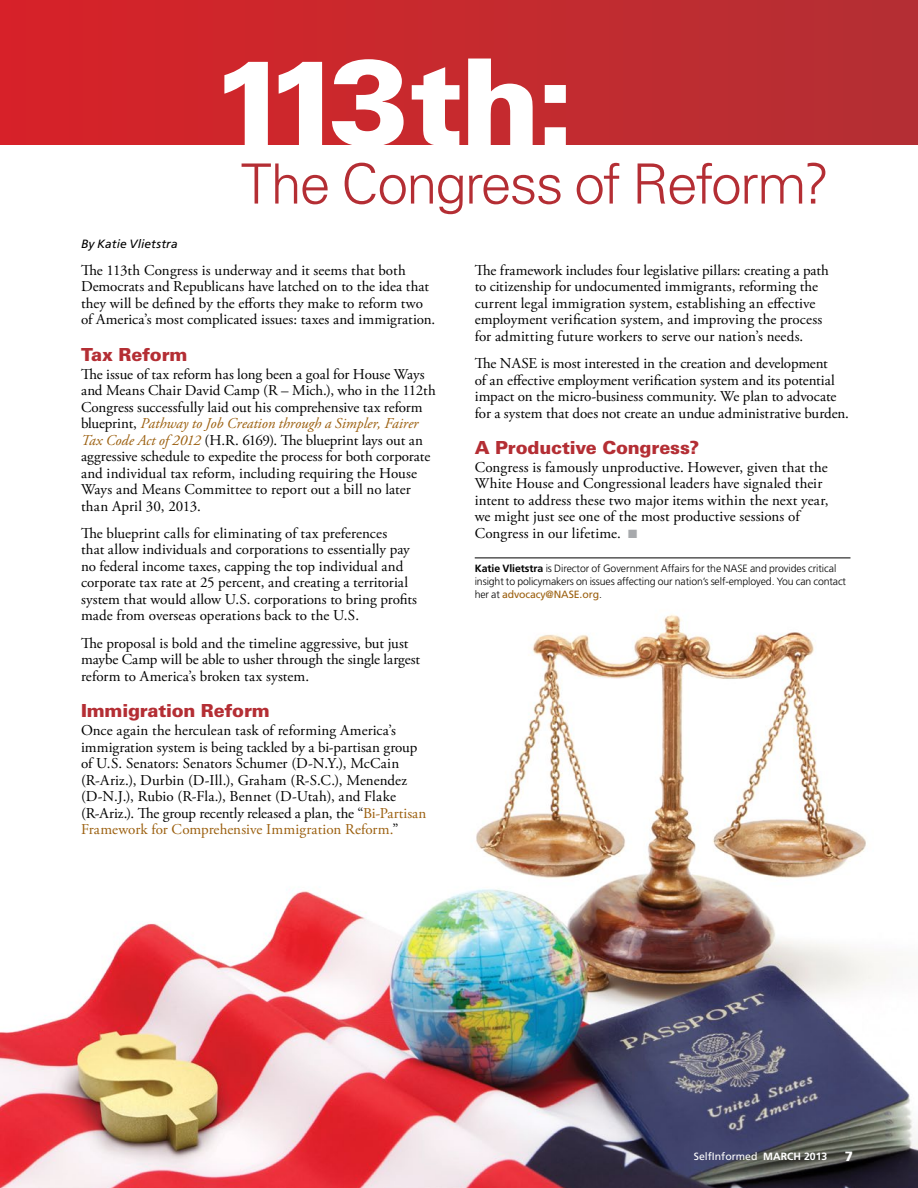
<style>
.page{position:relative;width:918px;height:1188px;background:#fff}
.page>*{position:absolute;margin:0;border:0;box-sizing:border-box;transform-origin:0 0}
.t1{font:900 120px "Univers LT Std";color:#fff}
.t2{font:300 55.5px "Univers LT Std";letter-spacing:-.03em;color:#b42e34}
.t3{font:900 18px "Univers LT Std";letter-spacing:-.015em;color:#b42e34}
.t4{font:15px/16.5px "Adobe Garamond Pro";color:#000}
.t5{font:900 13.5px "Frutiger";color:#fff}
.t6{font:italic 12px "Frutiger";letter-spacing:.01em;color:#000}
.t7{font:300 10.5px/12.8px "Frutiger";letter-spacing:-.01em;color:#000}
.t8{font:10.5px "Frutiger";color:#fff}
.t9{font:700 10.5px "Frutiger";color:#fff}
.s1{font-style:italic;color:#9b5f0e}
.s2{color:#9b5f0e}
.s3{color:#a7a9ac}
.s4{font-weight:700}
.s5{font-weight:400;color:#9b5f0e}
</style>
<div class="page">
<img style="left:0;top:557px;width:918px;height:631px">
<div style="left:0;top:0;width:918px;height:145px;background:linear-gradient(to right,#d82228,#b43034)"></div>
<hr style="left:475px;top:558px;width:375px;height:1px;background:#000">
<h1 class="t1" style="left:211px;top:27px;width:365px">113th:</h1>
<h2 class="t2" style="left:241px;top:150px;width:590px">The Congress of Reform?</h2>
<p class="t6" style="left:81px;top:236px;width:98px">By Katie Vlietstra</p>
<p class="t4" style="left:81px;top:262px;width:356px">The 113th Congress is underway and it seems that both Democrats and Republicans have latched on to the idea that they will be defined by the efforts they make to reform two of America’s most complicated issues: taxes and immigration.</p>
<p class="t3" style="left:81px;top:343px;width:108px">Tax Reform</p>
<p class="t4" style="left:81px;top:366px;width:356px">The issue of tax reform has long been a goal for House Ways and Means Chair David Camp (R – Mich.), who in the 112th Congress successfully laid out his comprehensive tax reform blueprint, <span class="s1">Pathway to Job Creation through a Simpler, Fairer Tax Code Act of 2012</span> (H.R. 6169). The blueprint lays out an aggressive schedule to expedite the process for both corporate and individual tax reform, including requiring the House Ways and Means Committee to report out a bill no later than April 30, 2013.</p>
<p class="t4" style="left:81px;top:525px;width:338px">The blueprint calls for eliminating of tax preferences<br>that allow individuals and corporations to essentially pay no federal income taxes, capping the top individual and corporate tax rate at 25 percent, and creating a territorial system that would allow U.S. corporations to bring profits made from overseas operations back to the U.S.</p>
<p class="t4" style="left:81px;top:635px;width:341px">The proposal is bold and the timeline aggressive, but just maybe Camp will be able to usher through the single largest reform to America’s broken tax system.</p>
<p class="t3" style="left:81px;top:699px;width:190px">Immigration Reform</p>
<p class="t4" style="left:81px;top:723px;width:347px">Once again the herculean task of reforming America’s immigration system is being tackled by a bi-partisan group of U.S. Senators: Senators Schumer (D-N.Y.), McCain (R-Ariz.), Durbin (D-Ill.), Graham (R-S.C.), Menendez (D-N.J.), Rubio (R-Fla.), Bennet (D-Utah), and Flake (R-Ariz.). The group recently released a plan, the “<span class="s2">Bi-Partisan Framework for Comprehensive Immigration Reform.</span>”</p>
<p class="t4" style="left:475px;top:262px;width:356px">The framework includes four legislative pillars: creating a path to citizenship for undocumented immigrants, reforming the current legal immigration system, establishing an effective employment verification system, and improving the process for admitting future workers to serve our nation’s needs.</p>
<p class="t4" style="left:475px;top:356px;width:376px">The NASE is most interested in the creation and development<br>of an effective employment verification system and its potential impact on the micro-business community. We plan to advocate for a system that does not create an undue administrative burden.</p>
<p class="t3" style="left:475px;top:436px;width:226px">A Productive Congress?</p>
<p class="t4" style="left:475px;top:459px;width:355px">Congress is famously unproductive. However, given that the White House and Congressional leaders have signaled their intent to address these two major items within the next year, we might just see one of the most productive sessions of Congress in our lifetime. <span class="s3">■</span></p>
<p class="t7" style="left:475px;top:562px;width:373px"><span class="s4">Katie Vlietstra</span> is Director of Government Affairs for the NASE and provides critical insight to policymakers on issues affecting our nation’s self-employed. You can contact her at <span class="s5">advocacy@NASE.org</span>.</p>
<p class="t8" style="left:694px;top:1150px;width:88px">SelfInformed <span class="s4">March</span></p>
<p class="t9" style="left:804px;top:1150px;width:25px">2013</p>
<p class="t5" style="left:845px;top:1148px;width:10px">7</p>
</div>
